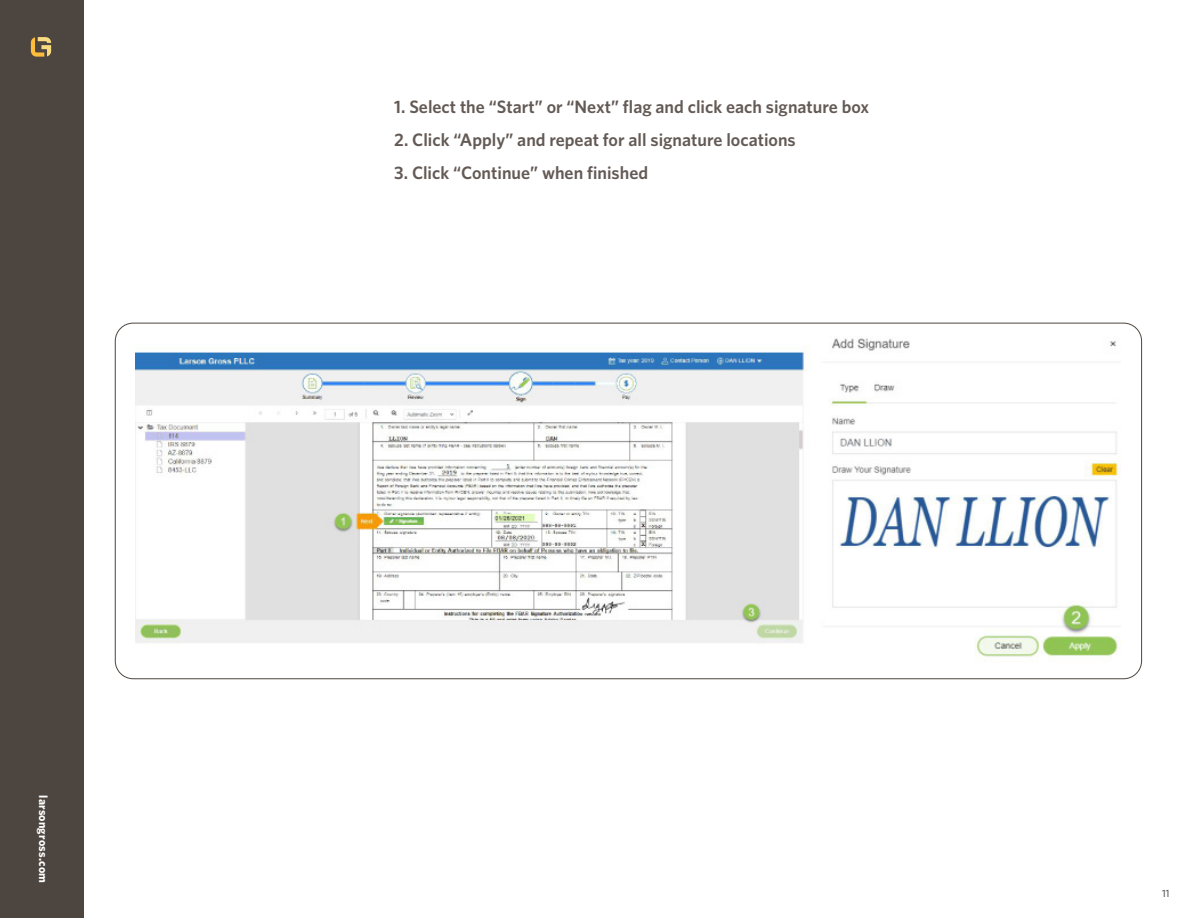
<style>
.page{position:relative;width:1188px;height:918px;background:#fff}
.page>*{position:absolute;margin:0;border:0;box-sizing:border-box;transform-origin:0 0}
.Introduction_Paragraph{font:600 18px "Whitney";color:#635a55}
.t1{font:700 12px "Whitney";letter-spacing:.015em;color:#fff}
.Bullet_List{font:500 10.5px "Whitney";color:#57585a}
</style>
<div class="page">
<div style="left:0;top:0;width:83px;height:918px;background:#4d453f"></div>
<svg style="left:31px;top:37px;width:20px;height:20px"></svg>
<img style="left:135px;top:338px;width:985px;height:323px">
<p class="t1" style="left:51px;top:795px;width:89px;rotate:90deg">larsongross.com</p>
<p class="Introduction_Paragraph" style="left:394px;top:95px;width:476px">1. Select the “Start” or “Next” flag and click each signature box</p>
<p class="Introduction_Paragraph" style="left:394px;top:128px;width:403px">2. Click “Apply” and repeat for all signature locations</p>
<p class="Introduction_Paragraph" style="left:394px;top:161px;width:255px">3. Click “Continue” when finished</p>
<p class="Bullet_List" style="left:1162px;top:887px;width:9px">11</p>
</div>
